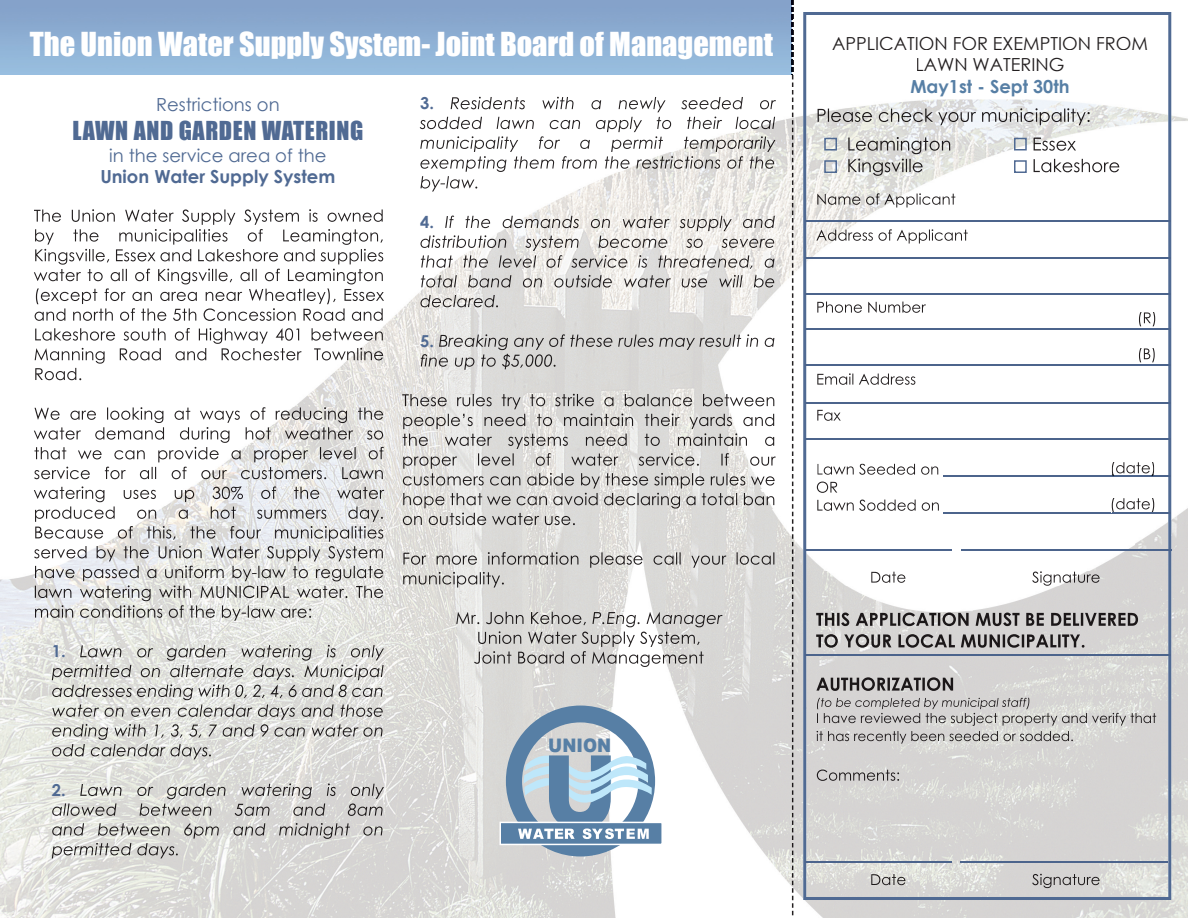
<style>
.page{position:relative;width:1188px;height:918px;background:#fff}
.page>*{position:absolute;margin:0;border:0;box-sizing:border-box;transform-origin:0 0}
.t1{font:30.3px "Impact";color:#fff}
.t2{font:24px "Impact";letter-spacing:.025em;color:#506a93}
.t3{font:900 18.6px "Arial";color:#577fa5;scale:.91 1}
.t4{font:18px/21.6px "Century Gothic";color:#231f20;text-align:center}
.t5{font:18px "Century Gothic";color:#506a93}
.t6{font:700 18px "Century Gothic";color:#506a93}
.t7{font:700 18px "Century Gothic";color:#577fa5}
.t8{font:700 16.5px "Century Gothic";color:#506a93}
</style>
<div class="page">
<img style="left:0;top:0;width:792px;height:75px">
<img style="left:0;top:77px;width:1188px;height:841px">
<svg style="left:803px;top:12px;width:368px;height:888px"></svg>
<img style="left:818px;top:108px;width:272px;height:17px">
<img style="left:817px;top:193px;width:138px;height:15px">
<img style="left:816px;top:229px;width:152px;height:15px">
<img style="left:817px;top:302px;width:269px;height:11px">
<img style="left:816px;top:331px;width:270px;height:1px">
<img style="left:816px;top:349px;width:270px;height:1px">
<img style="left:817px;top:373px;width:98px;height:12px">
<img style="left:817px;top:410px;width:24px;height:11px">
<img style="left:817px;top:464px;width:294px;height:11px">
<img style="left:817px;top:482px;width:20px;height:11px">
<img style="left:817px;top:500px;width:294px;height:11px">
<img style="left:816px;top:571px;width:284px;height:15px">
<img style="left:816px;top:613px;width:323px;height:13px">
<img style="left:816px;top:634px;width:268px;height:14px">
<img style="left:816px;top:677px;width:137px;height:14px">
<img style="left:817px;top:698px;width:212px;height:11px">
<img style="left:817px;top:713px;width:340px;height:13px">
<img style="left:817px;top:731px;width:256px;height:13px">
<img style="left:817px;top:770px;width:82px;height:11px">
<img style="left:816px;top:874px;width:284px;height:14px">
<img style="left:848px;top:137px;width:102px;height:17px">
<img style="left:848px;top:159px;width:75px;height:17px">
<img style="left:1034px;top:138px;width:42px;height:13px">
<img style="left:1034px;top:159px;width:85px;height:13px">
<svg style="left:824px;top:138px;width:13px;height:12px"></svg>
<svg style="left:824px;top:160px;width:13px;height:13px"></svg>
<svg style="left:1014px;top:138px;width:13px;height:12px"></svg>
<svg style="left:1014px;top:160px;width:13px;height:13px"></svg>
<hr style="left:806px;top:220px;width:365px;height:2px;background:#4c648c">
<hr style="left:806px;top:550px;width:146px;height:1px;background:#4c648c">
<hr style="left:961px;top:550px;width:210px;height:1px;background:#4c648c">
<hr style="left:806px;top:655px;width:365px;height:1px;background:#4c648c">
<hr style="left:806px;top:861px;width:146px;height:1px;background:#4c648c">
<hr style="left:961px;top:861px;width:207px;height:1px;background:#4c648c">
<svg style="left:792px;top:0;width:1px;height:77px"></svg>
<img style="left:792px;top:77px;width:1px;height:597px">
<img style="left:34px;top:209px;width:350px;height:16px">
<img style="left:35px;top:229px;width:349px;height:16px">
<img style="left:35px;top:249px;width:349px;height:16px">
<img style="left:34px;top:269px;width:350px;height:15px">
<img style="left:36px;top:288px;width:348px;height:16px">
<img style="left:35px;top:308px;width:349px;height:13px">
<img style="left:35px;top:328px;width:349px;height:16px">
<img style="left:35px;top:348px;width:349px;height:16px">
<img style="left:35px;top:368px;width:48px;height:12px">
<img style="left:35px;top:407px;width:349px;height:16px">
<img style="left:34px;top:427px;width:350px;height:16px">
<img style="left:34px;top:447px;width:350px;height:15px">
<img style="left:34px;top:467px;width:350px;height:12px">
<img style="left:34px;top:486px;width:350px;height:16px">
<img style="left:35px;top:506px;width:349px;height:16px">
<img style="left:35px;top:526px;width:349px;height:16px">
<img style="left:34px;top:546px;width:350px;height:15px">
<img style="left:35px;top:566px;width:349px;height:15px">
<img style="left:35px;top:585px;width:349px;height:16px">
<img style="left:35px;top:605px;width:276px;height:16px">
<img style="left:66px;top:645px;width:318px;height:16px">
<img style="left:52px;top:665px;width:332px;height:15px">
<img style="left:52px;top:684px;width:332px;height:16px">
<img style="left:52px;top:704px;width:332px;height:16px">
<img style="left:52px;top:724px;width:332px;height:16px">
<img style="left:52px;top:744px;width:161px;height:15px">
<img style="left:80px;top:783px;width:304px;height:16px">
<img style="left:52px;top:803px;width:332px;height:13px">
<img style="left:52px;top:823px;width:332px;height:16px">
<img style="left:52px;top:843px;width:126px;height:15px">
<img style="left:434px;top:97px;width:342px;height:15px">
<img style="left:420px;top:117px;width:356px;height:15px">
<img style="left:420px;top:136px;width:356px;height:16px">
<img style="left:420px;top:156px;width:356px;height:16px">
<img style="left:420px;top:176px;width:57px;height:16px">
<img style="left:445px;top:216px;width:331px;height:15px">
<img style="left:420px;top:235px;width:356px;height:16px">
<img style="left:421px;top:255px;width:355px;height:14px">
<img style="left:421px;top:275px;width:355px;height:13px">
<img style="left:420px;top:295px;width:78px;height:12px">
<img style="left:434px;top:334px;width:342px;height:16px">
<img style="left:421px;top:354px;width:135px;height:16px">
<img style="left:402px;top:394px;width:374px;height:15px">
<img style="left:403px;top:414px;width:373px;height:15px">
<img style="left:403px;top:433px;width:373px;height:16px">
<img style="left:403px;top:453px;width:373px;height:16px">
<img style="left:403px;top:473px;width:373px;height:16px">
<img style="left:403px;top:493px;width:373px;height:16px">
<img style="left:403px;top:513px;width:172px;height:12px">
<img style="left:403px;top:552px;width:373px;height:16px">
<img style="left:403px;top:572px;width:101px;height:16px">
<img style="left:456px;top:612px;width:131px;height:13px">
<img style="left:592px;top:612px;width:131px;height:15px">
<img style="left:478px;top:631px;width:223px;height:16px">
<img style="left:474px;top:651px;width:230px;height:16px">
<hr style="left:806px;top:257px;width:365px;height:1px;background:#4c648c">
<hr style="left:806px;top:293px;width:365px;height:2px;background:#4c648c">
<hr style="left:806px;top:328px;width:365px;height:2px;background:#4c648c">
<hr style="left:806px;top:364px;width:365px;height:2px;background:#4c648c">
<hr style="left:806px;top:402px;width:365px;height:2px;background:#4c648c">
<hr style="left:806px;top:438px;width:365px;height:2px;background:#4c648c">
<hr style="left:944px;top:475px;width:227px;height:1px;background:#4c648c">
<hr style="left:944px;top:512px;width:227px;height:2px;background:#4c648c">
<img style="left:1139px;top:312px;width:16px;height:14px">
<img style="left:1139px;top:348px;width:16px;height:14px">
<img style="left:1112px;top:462px;width:42px;height:13px">
<img style="left:1112px;top:498px;width:42px;height:14px">
<svg style="left:500px;top:706px;width:163px;height:150px"></svg>
<p class="t1" style="left:30px;top:20px;width:745px">The Union Water Supply System- Joint Board of Management</p>
<p class="t4" style="left:832px;top:32px;width:317px">APPLICATION FOR EXEMPTION FROM<br>LAWN WATERING</p>
<p class="t7" style="left:910px;top:73px;width:161px">May1st - Sept 30th</p>
<p class="t5" style="left:156px;top:92px;width:125px">Restrictions on</p>
<p class="t2" style="left:72px;top:112px;width:292px">LAWN AND GARDEN WATERING</p>
<p class="t5" style="left:109px;top:143px;width:219px">in the service area of the</p>
<p class="t6" style="left:100px;top:163px;width:237px">Union Water Supply System</p>
<p class="t8" style="left:420px;top:91px;width:16px">3.</p>
<p class="t8" style="left:420px;top:209px;width:16px">4.</p>
<p class="t8" style="left:52px;top:639px;width:16px">1.</p>
<p class="t8" style="left:52px;top:777px;width:16px">2.</p>
<p class="t8" style="left:420px;top:328px;width:16px">5.</p>
<p class="t3" style="left:548px;top:732px;width:71px">UNION</p>
</div>
